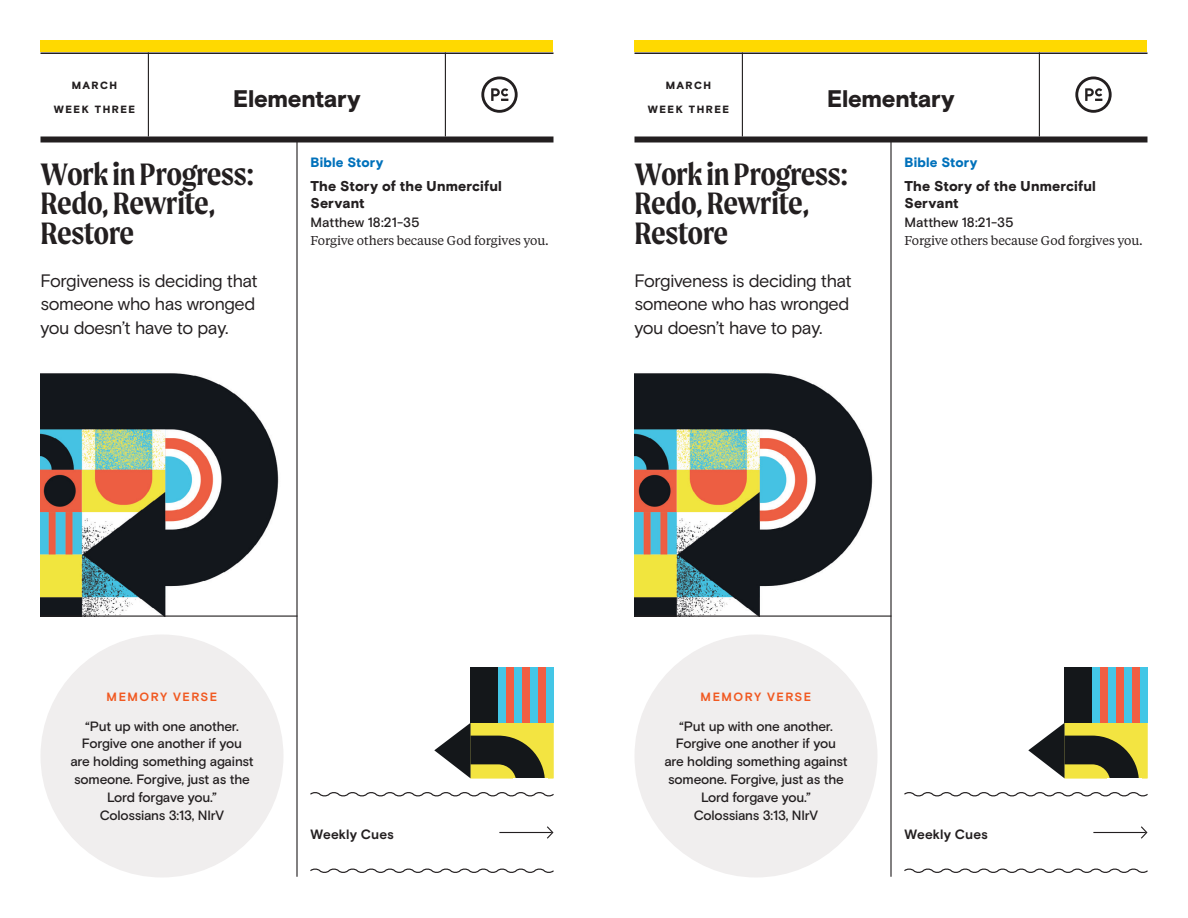
<style>
.page{position:relative;width:1188px;height:918px;background:#fff}
.page>*{position:absolute;margin:0;border:0;box-sizing:border-box;transform-origin:0 0}
.t1{font:600 33px/30px "Moret";letter-spacing:-.01em;color:#231f20}
.t2{font:900 24px "Basis Grotesque";letter-spacing:-.015em;color:#231f20}
.t3{font:18px/24px "Basis Grotesque";letter-spacing:-.025em;color:#231f20}
.t4{font:900 14.25px/18px "Basis Grotesque";letter-spacing:.01em;color:#231f20}
.t5{font:500 13.5px/18px "Basis Grotesque";letter-spacing:-.015em;color:#231f20;text-align:center}
.t6{font:900 13.5px "Basis Grotesque";letter-spacing:.015em;color:#0071bb}
.t7{font:700 13.5px "Basis Grotesque";letter-spacing:.01em;color:#231f20}
.t8{font:12.75px "Tiempos Text";letter-spacing:-.01em;color:#231f20}
.t9{font:700 12px "Basis Grotesque";letter-spacing:.125em;color:#f15921}
.t10{font:900 10.5px "Basis Grotesque";letter-spacing:.135em;color:#231f20}
</style>
<div class="page">
<img style="left:40px;top:373px;width:244px;height:243px">
<img style="left:634px;top:373px;width:244px;height:243px">
<hr style="left:40px;top:616px;width:257px;height:1px;background:#231f20">
<hr style="left:634px;top:616px;width:257px;height:1px;background:#231f20">
<hr style="left:148px;top:52px;width:1px;height:84px;background:#231f20">
<hr style="left:742px;top:52px;width:1px;height:84px;background:#231f20">
<hr style="left:445px;top:52px;width:1px;height:84px;background:#231f20">
<hr style="left:1039px;top:52px;width:1px;height:84px;background:#231f20">
<hr style="left:40px;top:52px;width:514px;height:2px;background:#231f20">
<hr style="left:634px;top:52px;width:514px;height:2px;background:#231f20">
<hr style="left:296px;top:142px;width:2px;height:735px;background:#231f20">
<hr style="left:890px;top:142px;width:2px;height:735px;background:#231f20">
<div style="left:40px;top:136px;width:514px;height:6px;background:#231f20"></div>
<div style="left:634px;top:136px;width:514px;height:6px;background:#231f20"></div>
<div style="left:40px;top:40px;width:514px;height:12px;background:#ffd900"></div>
<div style="left:634px;top:40px;width:514px;height:12px;background:#ffd900"></div>
<svg style="left:481px;top:77px;width:37px;height:36px"></svg>
<svg style="left:1075px;top:77px;width:37px;height:36px"></svg>
<svg style="left:310px;top:792px;width:244px;height:5px"></svg>
<svg style="left:310px;top:868px;width:244px;height:5px"></svg>
<hr style="left:499px;top:832px;width:53px;height:1px;background:#231f20">
<svg style="left:546px;top:826px;width:8px;height:13px"></svg>
<svg style="left:904px;top:792px;width:244px;height:5px"></svg>
<svg style="left:904px;top:868px;width:244px;height:5px"></svg>
<hr style="left:1093px;top:832px;width:53px;height:1px;background:#231f20">
<svg style="left:1140px;top:826px;width:8px;height:13px"></svg>
<div style="left:40px;top:634px;width:244px;height:244px;background:#f0eeee;border-radius:50%"></div>
<div style="left:634px;top:634px;width:244px;height:244px;background:#f0eeee;border-radius:50%"></div>
<div style="left:498px;top:668px;width:56px;height:55px;background:#f15e42"></div>
<div style="left:470px;top:668px;width:28px;height:55px;background:#14171a"></div>
<div style="left:498px;top:668px;width:7px;height:55px;background:#43c6e6"></div>
<div style="left:514px;top:668px;width:7px;height:55px;background:#43c6e6"></div>
<div style="left:530px;top:668px;width:7px;height:55px;background:#43c6e6"></div>
<div style="left:546px;top:668px;width:8px;height:55px;background:#43c6e6"></div>
<svg style="left:434px;top:723px;width:120px;height:56px;background:#8c884d"></svg>
<div style="left:1092px;top:668px;width:56px;height:55px;background:#f15e42"></div>
<div style="left:1064px;top:668px;width:28px;height:55px;background:#14171a"></div>
<div style="left:1092px;top:668px;width:7px;height:55px;background:#43c6e6"></div>
<div style="left:1108px;top:668px;width:7px;height:55px;background:#43c6e6"></div>
<div style="left:1124px;top:668px;width:7px;height:55px;background:#43c6e6"></div>
<div style="left:1140px;top:668px;width:8px;height:55px;background:#43c6e6"></div>
<svg style="left:1028px;top:723px;width:120px;height:56px;background:#8c884d"></svg>
<div style="left:514px;top:778px;width:34px;height:6px;background:#fff"></div>
<div style="left:1108px;top:778px;width:34px;height:6px;background:#fff"></div>
<p class="t10" style="left:72px;top:79px;width:47px">MARCH</p>
<p class="t10" style="left:54px;top:103px;width:83px">WEEK THREE</p>
<p class="t10" style="left:666px;top:79px;width:47px">MARCH</p>
<p class="t10" style="left:648px;top:103px;width:83px">WEEK THREE</p>
<h2 class="t2" style="left:233px;top:84px;width:129px">Elementary</h2>
<h2 class="t2" style="left:827px;top:84px;width:129px">Elementary</h2>
<h1 class="t1" style="left:40px;top:158px;width:216px">Work in Progress:<br>Redo, Rewrite,<br>Restore</h1>
<h3 class="t3" style="left:40px;top:269px;width:219px">Forgiveness is deciding that someone who has wronged you doesn’t have to pay.</h3>
<p class="t6" style="left:310px;top:154px;width:74px">Bible Story</p>
<p class="t4" style="left:310px;top:177px;width:193px">The Story of the Unmerciful<br>Servant</p>
<p class="t5" style="left:310px;top:213px;width:111px">Matthew 18:21-35</p>
<p class="t8" style="left:310px;top:231px;width:240px">Forgive others because God forgives you.</p>
<h1 class="t1" style="left:634px;top:158px;width:216px">Work in Progress:<br>Redo, Rewrite,<br>Restore</h1>
<h3 class="t3" style="left:634px;top:269px;width:219px">Forgiveness is deciding that someone who has wronged you doesn’t have to pay.</h3>
<p class="t6" style="left:904px;top:154px;width:74px">Bible Story</p>
<p class="t4" style="left:904px;top:177px;width:193px">The Story of the Unmerciful<br>Servant</p>
<p class="t5" style="left:904px;top:213px;width:111px">Matthew 18:21-35</p>
<p class="t8" style="left:904px;top:231px;width:240px">Forgive others because God forgives you.</p>
<p class="t9" style="left:107px;top:689px;width:112px">MEMORY VERSE</p>
<p class="t5" style="left:70px;top:717px;width:185px">“Put up with one another.<br>Forgive one another if you<br>are holding something against someone. Forgive, just as the<br>Lord forgave you.”<br>Colossians 3:13, NIrV</p>
<p class="t9" style="left:701px;top:689px;width:112px">MEMORY VERSE</p>
<p class="t5" style="left:664px;top:717px;width:185px">“Put up with one another.<br>Forgive one another if you<br>are holding something against someone. Forgive, just as the<br>Lord forgave you.”<br>Colossians 3:13, NIrV</p>
<p class="t7" style="left:310px;top:826px;width:85px">Weekly Cues</p>
<p class="t7" style="left:904px;top:826px;width:85px">Weekly Cues</p>
</div>
